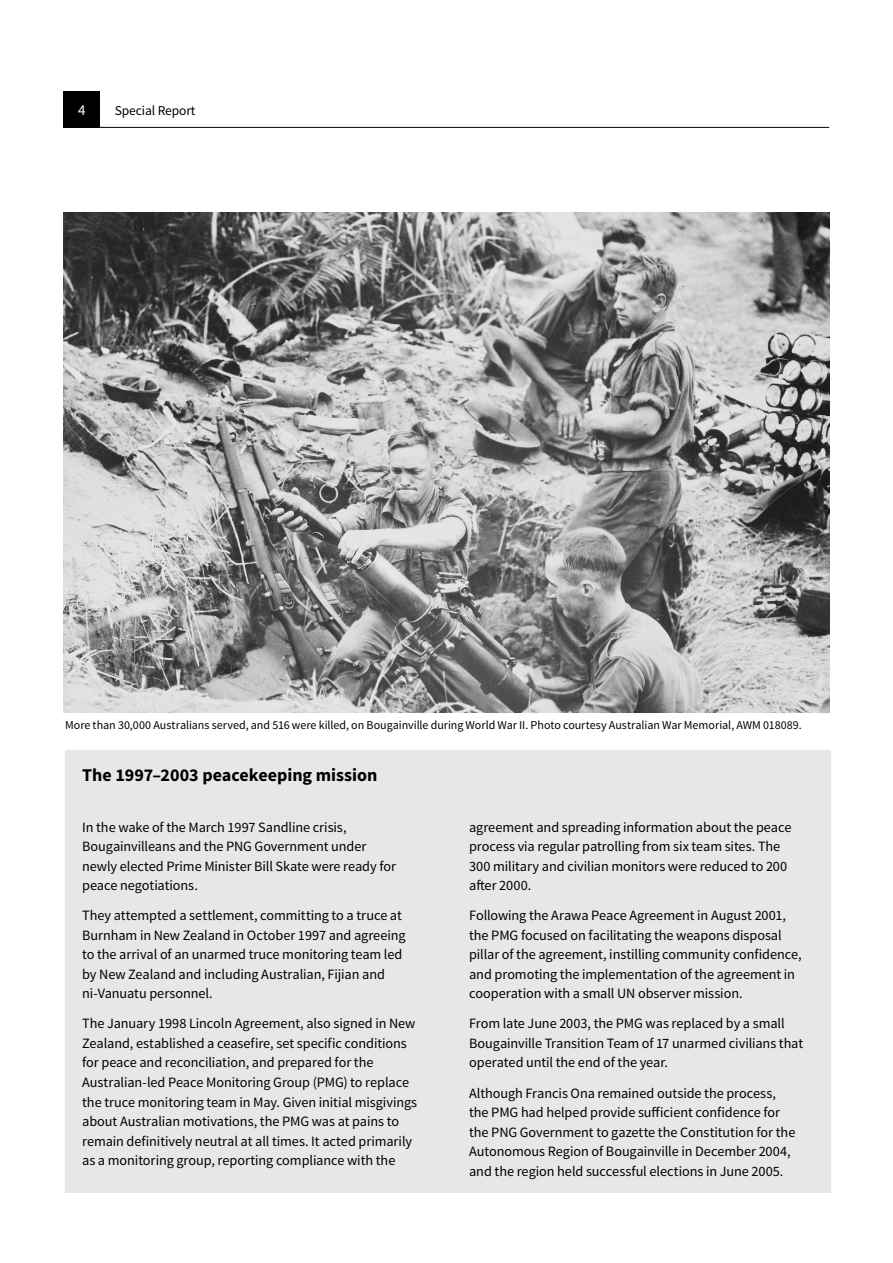
<style>
.page{position:relative;width:893px;height:1263px;background:#fff}
.page>*{position:absolute;margin:0;border:0;box-sizing:border-box;transform-origin:0 0}
.t1{font:700 18px "Source Sans Pro";color:#000}
.t2{font:15px "Source Sans Pro";color:#fff}
.t3{font:14.25px/19.5px "Source Sans Pro";letter-spacing:-.005em;color:#000}
.t4{font:13.5px "Source Sans Pro";letter-spacing:-.01em;color:#000}
.t5{font:12px "Source Sans Pro";color:#000}
</style>
<div class="page">
<div style="left:64px;top:91px;width:36px;height:37px;background:#000"></div>
<hr style="left:64px;top:127px;width:765px;height:1px;background:#000">
<div style="left:65px;top:804px;width:766px;height:389px;background:#e6e7e8"></div>
<div style="left:65px;top:750px;width:766px;height:54px;background:#e6e7e8"></div>
<img style="left:64px;top:213px;width:765px;height:500px">
<p class="t2" style="left:78px;top:101px;width:9px">4</p>
<p class="t4" style="left:115px;top:102px;width:82px">Special Report</p>
<p class="t5" style="left:65px;top:718px;width:738px">More than 30,000 Australians served, and 516 were killed, on Bougainville during World War II. Photo courtesy Australian War Memorial, AWM 018089.</p>
<p class="t1" style="left:82px;top:763px;width:297px">The 1997–2003 peacekeeping mission</p>
<p class="t3" style="left:82px;top:817px;width:315px">In the wake of the March 1997 Sandline crisis, Bougainvilleans and the PNG Government under newly elected Prime Minister Bill Skate were ready for peace negotiations.</p>
<p class="t3" style="left:82px;top:906px;width:325px">They attempted a settlement, committing to a truce at Burnham in New Zealand in October 1997 and agreeing to the arrival of an unarmed truce monitoring team led by New Zealand and including Australian, Fijian and ni-Vanuatu personnel.</p>
<p class="t3" style="left:82px;top:1014px;width:337px">The January 1998 Lincoln Agreement, also signed in New Zealand, established a ceasefire, set specific conditions for peace and reconciliation, and prepared for the Australian-led Peace Monitoring Group (PMG) to replace the truce monitoring team in May. Given initial misgivings about Australian motivations, the PMG was at pains to remain definitively neutral at all times. It acted primarily as a monitoring group, reporting compliance with the</p>
<p class="t3" style="left:469px;top:817px;width:324px">agreement and spreading information about the peace process via regular patrolling from six team sites. The 300 military and civilian monitors were reduced to 200 after 2000.</p>
<p class="t3" style="left:469px;top:906px;width:334px">Following the Arawa Peace Agreement in August 2001, the PMG focused on facilitating the weapons disposal pillar of the agreement, instilling community confidence, and promoting the implementation of the agreement in cooperation with a small UN observer mission.</p>
<p class="t3" style="left:469px;top:1014px;width:336px">From late June 2003, the PMG was replaced by a small<br>Bougainville Transition Team of 17 unarmed civilians that operated until the end of the year.</p>
<p class="t3" style="left:469px;top:1083px;width:328px">Although Francis Ona remained outside the process, the PMG had helped provide sufficient confidence for the PNG Government to gazette the Constitution for the Autonomous Region of Bougainville in December 2004, and the region held successful elections in June 2005.</p>
</div>
